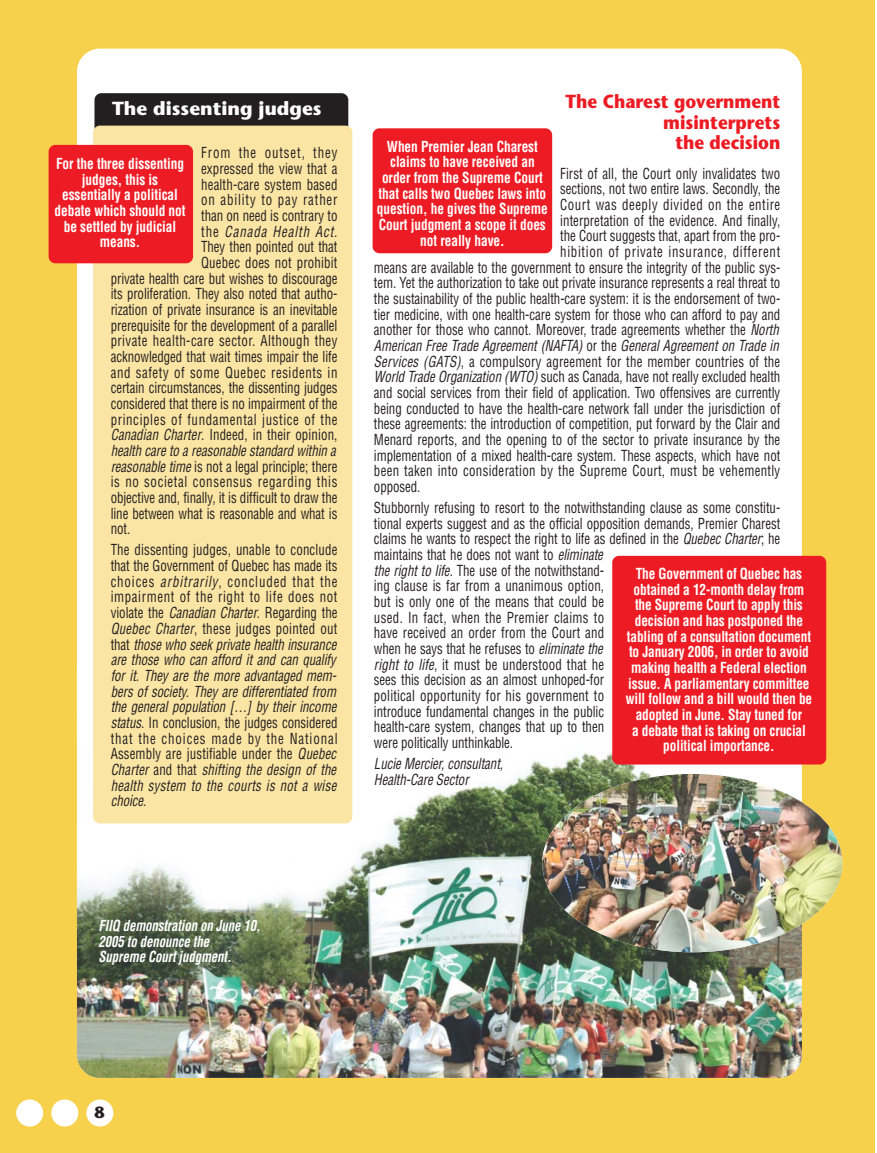
<style>
.page{position:relative;width:877px;height:1153px;background:#fff}
.page>*{position:absolute;margin:0;border:0;box-sizing:border-box;transform-origin:0 0}
.t1{font:700 18.9px/20.2px "Stone Sans";color:#ed1c24;text-align:right;scale:.9 1}
.t2{font:700 18.9px "Stone Sans";color:#fff}
.t3{font:700 16.2px "Stone Sans";color:#231f20}
.t4{font:condensed 14.85px/15.6px "Helvetica";letter-spacing:-.005em;color:#231f20;scale:.87 1}
.t5{font:italic condensed 14.85px/15.6px "Helvetica";letter-spacing:-.005em;color:#231f20;scale:.87 1}
.t6{font:700 condensed 14.85px/15.6px "Helvetica";letter-spacing:-.01em;color:#fff;text-align:center;scale:.9 1}
.t7{font:condensed 14.85px "Helvetica";letter-spacing:.05em;color:#231f20;scale:.87 1}
.t8{font:condensed 14.85px "Helvetica";letter-spacing:.015em;color:#231f20;scale:.87 1}
.t9{font:italic 700 condensed 14.85px/15.6px "Helvetica";letter-spacing:-.01em;color:#fff;scale:.87 1}
.t10{font:condensed 14.85px "Helvetica";letter-spacing:.025em;color:#231f20;scale:.87 1}
.t11{font:condensed 14.85px "Helvetica";letter-spacing:.035em;color:#231f20;scale:.87 1}
.t12{font:condensed 14.85px "Helvetica";letter-spacing:.045em;color:#231f20;scale:.87 1}
.t13{font:condensed 14.85px "Helvetica";letter-spacing:.04em;color:#231f20;scale:.87 1}
.t14{font:condensed 14.85px "Helvetica";letter-spacing:.065em;color:#231f20;scale:.87 1}
.t15{font:italic condensed 14.85px "Helvetica";letter-spacing:.07em;color:#231f20;scale:.87 1}
.t16{font:condensed 14.85px "Helvetica";letter-spacing:.07em;color:#231f20;scale:.87 1}
.s1{font-style:normal}
.s2{font-style:italic}
</style>
<div class="page">
<div style="left:0;top:0;width:875px;height:1152px;background:#f7d14c"></div>
<div style="left:77px;top:49px;width:725px;height:1028px;background:#fff;border-radius:23px"></div>
<img style="left:77px;top:668px;width:725px;height:409px">
<div style="left:94px;top:93px;width:254px;height:84px;background:#231f20;border-radius:7px"></div>
<div style="left:93px;top:126px;width:259px;height:697px;background:#fbe5a4;border-radius:7px"></div>
<div style="left:373px;top:128px;width:179px;height:125px;background:#ed1c24;border-radius:7px"></div>
<div style="left:49px;top:145px;width:144px;height:118px;background:#ed1c24;border-radius:7px"></div>
<div style="left:86px;top:1099px;width:27px;height:27px;background:#fff;border-radius:50%"></div>
<div style="left:51px;top:1099px;width:27px;height:27px;background:#fff;border-radius:50%"></div>
<div style="left:16px;top:1099px;width:27px;height:27px;background:#fff;border-radius:50%"></div>
<img style="left:542px;top:774px;width:300px;height:178px;border-radius:50%">
<div style="left:612px;top:556px;width:214px;height:208px;background:#ed1c24;border-radius:7px"></div>
<p class="t2" style="left:112px;top:101px;width:211px">The dissenting judges</p>
<p class="t16" style="left:201px;top:147px;width:158px">From the outset, they</p>
<p class="t4" style="left:201px;top:162px;width:158px">expressed the view that a</p>
<p class="t8" style="left:201px;top:178px;width:158px">health-care system based</p>
<p class="t14" style="left:201px;top:194px;width:158px">on ability to pay rather</p>
<p class="t4" style="left:201px;top:209px;width:158px">than on need is contrary to</p>
<p class="t15" style="left:201px;top:225px;width:158px"><span class="s1">the</span> Canada Health Act<span class="s1">.</span></p>
<p class="t4" style="left:201px;top:240px;width:158px">They then pointed out that</p>
<p class="t8" style="left:201px;top:257px;width:158px">Quebec does not prohibit</p>
<p class="t4" style="left:111px;top:272px;width:262px">private health care but wishes to discourage</p>
<p class="t4" style="left:111px;top:287px;width:262px">its proliferation. They also noted that autho-</p>
<p class="t4" style="left:111px;top:303px;width:262px">rization of private insurance is an inevitable</p>
<p class="t4" style="left:111px;top:319px;width:262px">prerequisite for the development of a parallel</p>
<p class="t11" style="left:111px;top:335px;width:262px">private health-care sector. Although they</p>
<p class="t4" style="left:111px;top:350px;width:262px">acknowledged that wait times impair the life</p>
<p class="t12" style="left:111px;top:366px;width:262px">and safety of some Quebec residents in</p>
<p class="t4" style="left:111px;top:381px;width:262px">certain circumstances, the dissenting judges</p>
<p class="t4" style="left:111px;top:397px;width:262px">considered that there is no impairment of the</p>
<p class="t7" style="left:111px;top:413px;width:262px">principles of fundamental justice of the</p>
<p class="t4" style="left:111px;top:428px;width:262px"><span class="s2">Canadian Charter</span>. Indeed, in their opinion,</p>
<p class="t5" style="left:111px;top:444px;width:261px">health care to a reasonable standard within a</p>
<p class="t4" style="left:111px;top:460px;width:262px"><span class="s2">reasonable time</span> is not a legal principle; there</p>
<p class="t7" style="left:111px;top:476px;width:262px">is no societal consensus regarding this</p>
<p class="t4" style="left:111px;top:491px;width:262px">objective and, finally, it is difficult to draw the</p>
<p class="t4" style="left:111px;top:506px;width:262px">line between what is reasonable and what is</p>
<p class="t4" style="left:111px;top:522px;width:24px">not.</p>
<p class="t5" style="left:111px;top:543px;width:262px"><span class="s1">The dissenting judges, unable to conclude that the Government of Quebec has made its choices</span> arbitrarily<span class="s1">, concluded that the impairment of the right to life does not violate the</span> Canadian Charter<span class="s1">. Regarding the </span>Quebec Charter<span class="s1">, these judges pointed out that</span> those who seek private health insurance are those who can afford it and can qualify for it. They are the more advantaged mem&shy;bers of society. They are differentiated from the general population […] by their income status<span class="s1">. In conclusion, the judges considered that the choices made by the National Assembly are justifiable under the</span> Quebec Charter <span class="s1">and that</span> shifting the design of the health system to the courts is not a wise choice<span class="s1">.</span></p>
<p class="t6" style="left:54px;top:157px;width:147px">For the three dissenting judges, this is essentially a political debate which should not be settled by judicial means.</p>
<p class="t1" style="left:566px;top:94px;width:240px">The Charest government misinterprets<br>the decision</p>
<p class="t6" style="left:377px;top:140px;width:192px">When Premier Jean Charest claims to have received an order from the Supreme Court that calls two Quebec laws into question, he gives the Supreme<br>Court judgment a scope it does not really have.</p>
<p class="t4" style="left:560px;top:167px;width:254px">First of all, the Court only invalidates two</p>
<p class="t4" style="left:560px;top:182px;width:254px">sections, not two entire laws. Secondly, the</p>
<p class="t13" style="left:560px;top:199px;width:254px">Court was deeply divided on the entire</p>
<p class="t4" style="left:560px;top:214px;width:254px">interpretation of the evidence. And finally,</p>
<p class="t4" style="left:560px;top:229px;width:254px">the Court suggests that, apart from the pro-</p>
<p class="t7" style="left:560px;top:246px;width:254px">hibition of private insurance, different</p>
<p class="t4" style="left:374px;top:261px;width:469px">means are available to the government to ensure the integrity of the public sys-</p>
<p class="t4" style="left:374px;top:276px;width:469px">tem. Yet the authorization to take out private insurance represents a real threat to</p>
<p class="t4" style="left:374px;top:292px;width:469px">the sustainability of the public health-care system: it is the endorsement of two-</p>
<p class="t4" style="left:374px;top:308px;width:469px">tier medicine, with one health-care system for those who can afford to pay and</p>
<p class="t4" style="left:374px;top:323px;width:467px">another for those who cannot. Moreover, trade agreements whether the <span class="s2">North</span></p>
<p class="t5" style="left:374px;top:339px;width:467px">American Free Trade Agreement (NAFTA) <span class="s1">or the</span> General Agreement on Trade in</p>
<p class="t8" style="left:374px;top:355px;width:469px"><span class="s2">Services (GATS)</span>, a compulsory agreement for the member countries of the</p>
<p class="t4" style="left:374px;top:370px;width:469px"><span class="s2">World Trade Organization (WTO)</span> such as Canada, have not really excluded health</p>
<p class="t4" style="left:374px;top:386px;width:469px">and social services from their field of application. Two offensives are currently</p>
<p class="t4" style="left:374px;top:401px;width:469px">being conducted to have the health-care network fall under the jurisdiction of</p>
<p class="t4" style="left:374px;top:417px;width:469px">these agreements: the introduction of competition, put forward by the Clair and</p>
<p class="t4" style="left:374px;top:433px;width:469px">Menard reports, and the opening to of the sector to private insurance by the</p>
<p class="t4" style="left:374px;top:448px;width:469px">implementation of a mixed health-care system. These aspects, which have not</p>
<p class="t10" style="left:374px;top:465px;width:469px">been taken into consideration by the Supreme Court, must be vehemently</p>
<p class="t4" style="left:374px;top:480px;width:55px">opposed.</p>
<p class="t4" style="left:374px;top:501px;width:469px">Stubbornly refusing to resort to the notwithstanding clause as some constitu&shy;tional experts suggest and as the official opposition demands, Premier Charest claims he wants to respect the right to life as defined in the <span class="s2">Quebec Charter</span>; he maintains that he does not want to <span class="s2">eliminate<br>the right to life</span>. The use of the notwithstand-<br>ing clause is far from a unanimous option,<br>but is only one of the means that could be<br>used. In fact, when the Premier claims to<br>have received an order from the Court and<br>when he says that he refuses to <span class="s2">eliminate the<br>right to life</span>, it must be understood that he<br>sees this decision as an almost unhoped-for<br>political opportunity for his government to<br>introduce fundamental changes in the public<br>health-care system, changes that up to then<br>were politically unthinkable.</p>
<p class="t5" style="left:374px;top:757px;width:150px">Lucie Mercier, consultant,<br>Health-Care Sector</p>
<p class="t6" style="left:626px;top:567px;width:209px">The Government of Quebec has obtained a 12-month delay from the Supreme Court to apply this decision and has postponed the tabling of a consultation document to January 2006, in order to avoid making health a Federal election issue. A parliamentary committee will follow and a bill would then be adopted in June. Stay tuned for<br>a debate that is taking on crucial political importance.</p>
<p class="t9" style="left:99px;top:919px;width:188px">FIIQ demonstration on June 10,<br>2005 to denounce the<br>Supreme Court judgment.</p>
<p class="t3" style="left:94px;top:1106px;width:12px">8</p>
</div>
